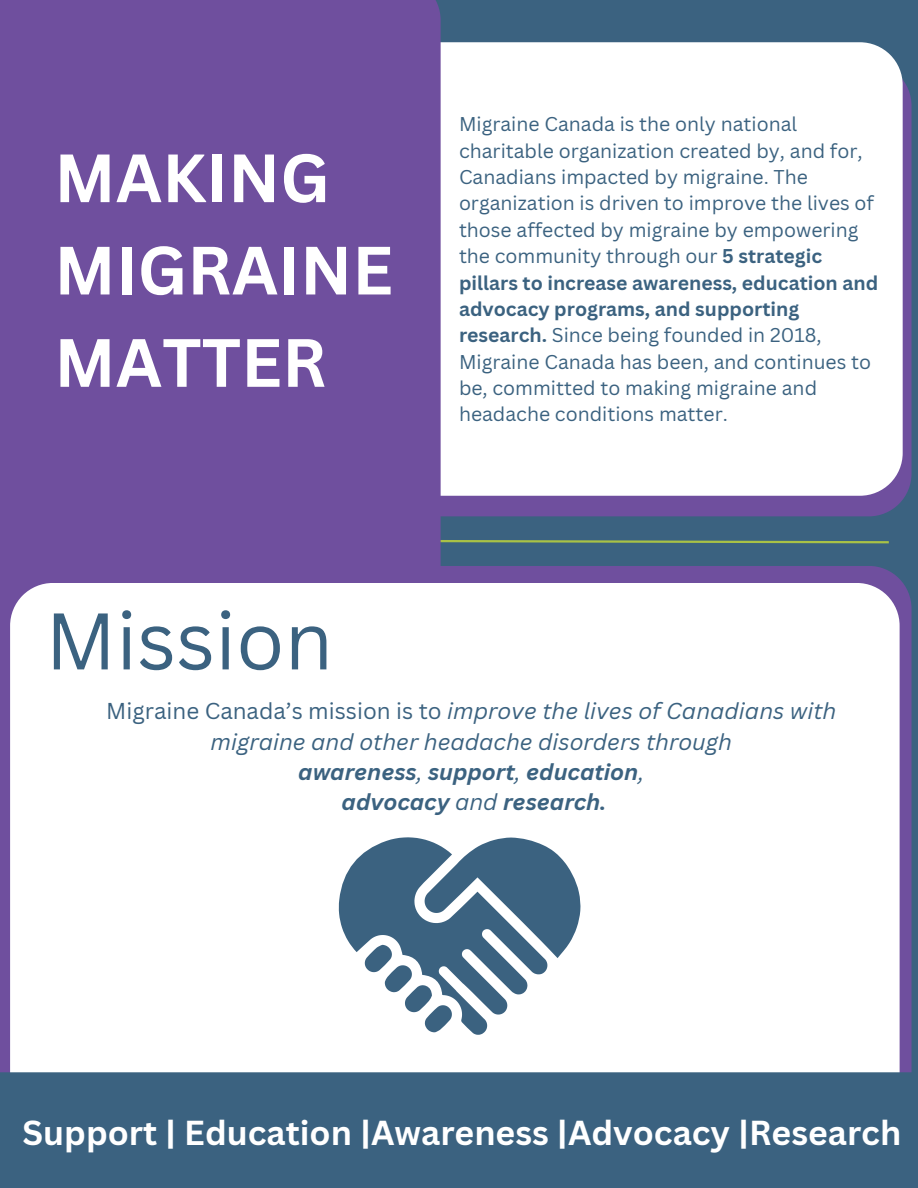
<style>
.page{position:relative;width:918px;height:1188px;background:#3b6280}
.page>*{position:absolute;margin:0;border:0;box-sizing:border-box;transform-origin:0 0}
.t1{font:78.3px "Canva Sans";color:#3b6280}
.t2{font:700 66.75px/92.2px "Canva Sans";color:#fff}
.t3{font:700 33.75px "Canva Sans";color:#fff}
.t4{font:italic 22.35px/30.5px "Canva Sans";color:#3b6280;text-align:center}
.t5{font:19.35px/26.4px "Canva Sans";color:#3b6280}
.s1{font-weight:700}
.s2{font-style:normal}
</style>
<div class="page">
<svg style="left:441px;top:540px;width:448px;height:4px"></svg>
<div style="left:441px;top:80px;width:471px;height:436px;background:#6f4f9e"></div>
<div style="left:441px;top:42px;width:462px;height:454px;background:#fff"></div>
<div style="left:0;top:0;width:441px;height:1072px;background:#6f4f9e"></div>
<div style="left:54px;top:566px;width:858px;height:506px;background:#6f4f9e"></div>
<div style="left:10px;top:583px;width:890px;height:489px;background:#fff"></div>
<svg style="left:339px;top:837px;width:242px;height:198px"></svg>
<h2 class="t2" style="left:54px;top:133px;width:340px">MAKING<br>MIGRAINE<br>MATTER</h2>
<p class="t5" style="left:459px;top:111px;width:421px">Migraine Canada is the only national charitable organization created by, and for, Canadians impacted by migraine. The organization is driven to improve the lives of those affected by migraine by empowering the community through our <span class="s1">5 strategic pillars to increase awareness, education and advocacy programs, and supporting research.</span> Since being founded in 2018, Migraine Canada has been, and continues to be, committed to making migraine and headache conditions matter.</p>
<h1 class="t1" style="left:45px;top:595px;width:289px">Mission</h1>
<p class="t4" style="left:106px;top:696px;width:732px"><span class="s2">Migraine Canada’s mission is to</span> improve the lives of Canadians with migraine and other headache disorders through<br><span class="s1">awareness</span>, <span class="s1">support</span>, <span class="s1">education</span>,<br><span class="s1">advocacy</span> and <span class="s1">research.</span></p>
<h3 class="t3" style="left:23px;top:1113px;width:880px">Support | Education |Awareness |Advocacy |Research</h3>
</div>
